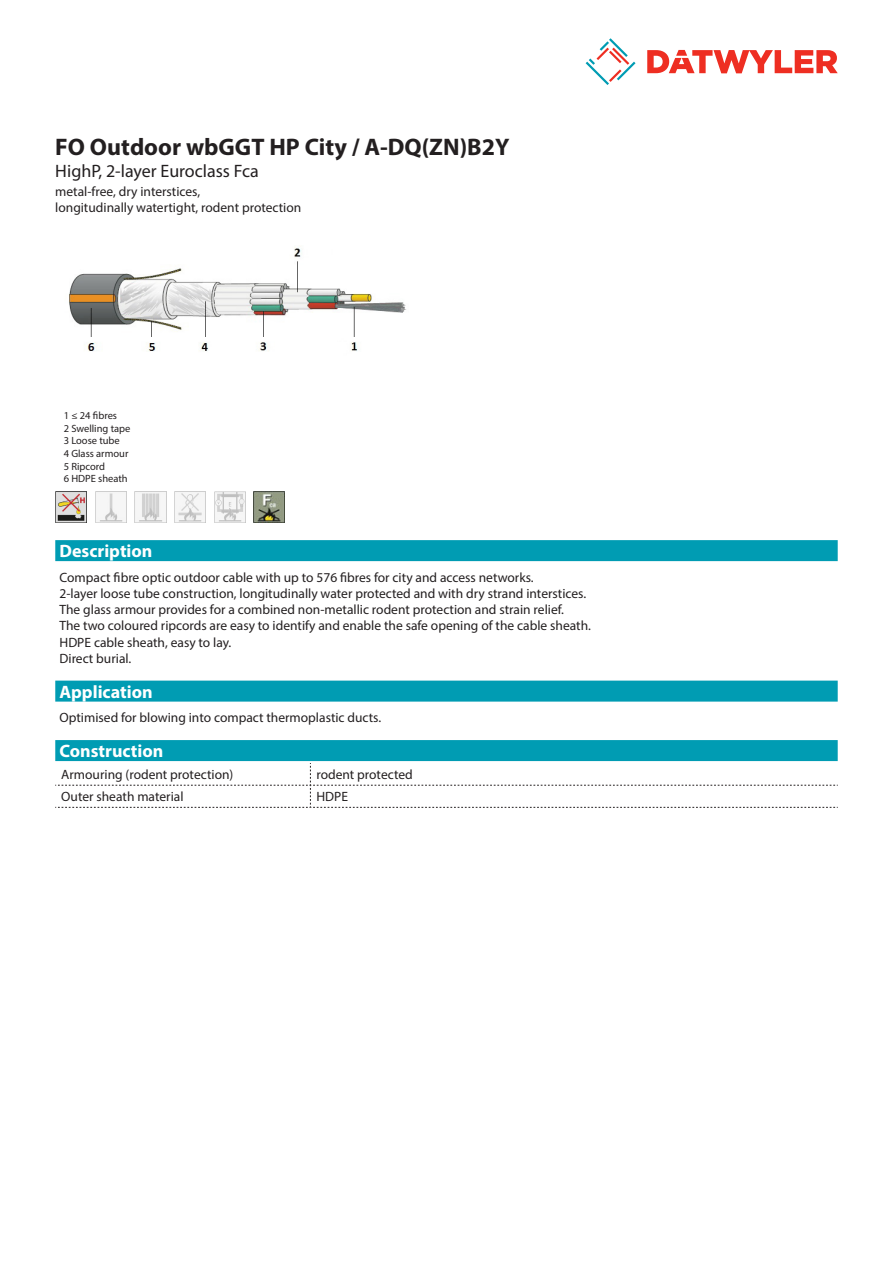
<style>
.page{position:relative;width:893px;height:1263px;background:#fff}
.page>*{position:absolute;margin:0;border:0;box-sizing:border-box;transform-origin:0 0}
.Product_Head{font:700 24px "Myriad Pro";color:#231f20}
.Standard_Head_Proper{font:700 18px "Myriad Pro";color:#fff}
.SubHead{font:18px "Myriad Pro";color:#231f20}
.Standard_text{font:13.5px/16.2px "Myriad Pro";color:#231f20}
.myriad_light_propert{font:13.5px "Myriad Pro";color:#231f20}
.imagetext{font:10.5px/12.6px "Myriad Pro";color:#231f20}
</style>
<div class="page">
<svg style="left:586px;top:38px;width:49px;height:47px"></svg>
<svg style="left:647px;top:50px;width:191px;height:23px"></svg>
<div style="left:55px;top:740px;width:783px;height:21px;background:#009cb3"></div>
<svg style="left:55px;top:763px;width:783px;height:45px"></svg>
<img style="left:69px;top:247px;width:337px;height:105px">
<div style="left:55px;top:540px;width:783px;height:21px;background:#009cb3"></div>
<img style="left:254px;top:491px;width:31px;height:31px">
<img style="left:214px;top:491px;width:31px;height:31px">
<img style="left:174px;top:491px;width:32px;height:31px">
<img style="left:135px;top:491px;width:31px;height:31px">
<img style="left:95px;top:491px;width:31px;height:31px">
<img style="left:55px;top:491px;width:32px;height:31px">
<div style="left:55px;top:681px;width:783px;height:21px;background:#009cb3"></div>
<p class="Product_Head" style="left:55px;top:131px;width:456px">FO Outdoor wbGGT HP City / A-DQ(ZN)B2Y</p>
<p class="SubHead" style="left:55px;top:160px;width:205px">HighP, 2-layer Euroclass Fca</p>
<p class="Standard_text" style="left:55px;top:183px;width:248px">metal-free, dry interstices,<br>longitudinally watertight, rodent protection</p>
<p class="imagetext" style="left:64px;top:409px;width:68px">1 ≤ 24 fibres<br>2 Swelling tape<br>3 Loose tube<br>4 Glass armour<br>5 Ripcord<br>6 HDPE sheath</p>
<p class="Standard_Head_Proper" style="left:60px;top:539px;width:94px">Description</p>
<p class="Standard_text" style="left:60px;top:569px;width:533px">Compact fibre optic outdoor cable with up to 576 fibres for city and access networks.<br>2-layer loose tube construction, longitudinally water protected and with dry strand interstices.<br>The glass armour provides for a combined non-metallic rodent protection and strain relief.<br>The two coloured ripcords are easy to identify and enable the safe opening of the cable sheath.<br>HDPE cable sheath, easy to lay.<br>Direct burial.</p>
<p class="Standard_Head_Proper" style="left:60px;top:680px;width:95px">Application</p>
<p class="Standard_text" style="left:60px;top:709px;width:323px">Optimised for blowing into compact thermoplastic ducts.</p>
<p class="Standard_Head_Proper" style="left:60px;top:739px;width:105px">Construction</p>
<p class="myriad_light_propert" style="left:61px;top:766px;width:174px">Armouring (rodent protection)</p>
<p class="myriad_light_propert" style="left:316px;top:766px;width:98px">rodent protected</p>
<p class="myriad_light_propert" style="left:61px;top:788px;width:124px">Outer sheath material</p>
<p class="myriad_light_propert" style="left:316px;top:788px;width:33px">HDPE</p>
</div>
